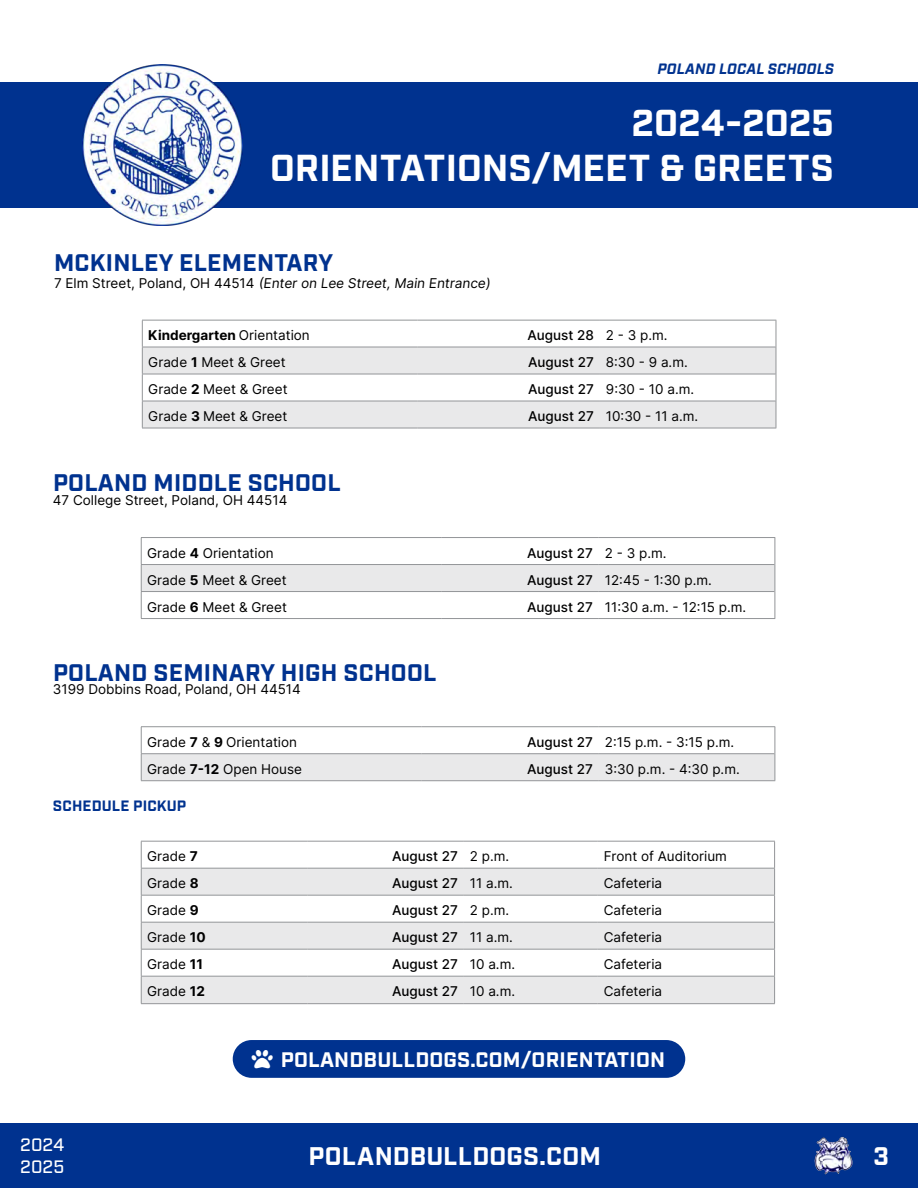
<style>
.page{position:relative;width:918px;height:1188px;background:#fff}
.page>*{position:absolute;margin:0;border:0;box-sizing:border-box;transform-origin:0 0}
.Block_Title{font:700 37.5px "Industry";color:#fff}
.t1{font:700 25.5px "Industry";letter-spacing:.01em;color:#fff}
.Body_Topic_Header_Blue{font:700 24px "Industry";letter-spacing:.01em;color:#00328f}
.Body_Topic_Header_Blue-2{font:700 21px "Industry";letter-spacing:.01em;color:#fff}
.t2{font:500 18px/21.6px "Industry";letter-spacing:.005em;color:#fff}
.t3{font:italic 700 15px "Industry";letter-spacing:.01em;color:#00328f}
.Body_Topic_Header_Blue-3{font:700 15px "Industry";letter-spacing:.01em;color:#00328f}
.Table_Right{font:13.5px "Inter";color:#000}
.Table_Left{font:13.5px "Inter";color:#000}
.Table_Right-2{font:500 13.5px "Inter";color:#000}
.Body{font:13.5px "Inter";color:#000}
.Table_Left-2{font:700 13.5px "Inter";color:#000}
.s1{font-weight:400}
.s2{font-weight:700}
</style>
<div class="page">
<div style="left:0;top:1123px;width:918px;height:65px;background:#00328f"></div>
<img style="left:814px;top:1136px;width:39px;height:39px">
<div style="left:0;top:82px;width:918px;height:126px;background:#00328f"></div>
<img style="left:82px;top:65px;width:161px;height:161px">
<svg style="left:143px;top:348px;width:633px;height:80px;fill:#e9e9ea"></svg>
<hr style="left:142px;top:320px;width:275px;height:1px;background:#939598">
<hr style="left:417px;top:320px;width:183px;height:1px;background:#939598">
<hr style="left:600px;top:320px;width:176px;height:1px;background:#939598">
<hr style="left:142px;top:347px;width:275px;height:1px;background:#939598">
<hr style="left:417px;top:347px;width:183px;height:1px;background:#939598">
<hr style="left:600px;top:347px;width:176px;height:1px;background:#939598">
<hr style="left:142px;top:374px;width:275px;height:1px;background:#939598">
<hr style="left:417px;top:374px;width:183px;height:1px;background:#939598">
<hr style="left:600px;top:374px;width:176px;height:1px;background:#939598">
<hr style="left:142px;top:401px;width:275px;height:1px;background:#939598">
<svg style="left:142px;top:320px;width:1px;height:108px"></svg>
<hr style="left:417px;top:401px;width:183px;height:1px;background:#939598">
<hr style="left:600px;top:401px;width:176px;height:1px;background:#939598">
<hr style="left:142px;top:428px;width:275px;height:1px;background:#939598">
<hr style="left:417px;top:428px;width:183px;height:1px;background:#939598">
<hr style="left:600px;top:428px;width:176px;height:1px;background:#939598">
<svg style="left:776px;top:320px;width:1px;height:108px"></svg>
<hr style="left:141px;top:537px;width:300px;height:1px;background:#939598">
<hr style="left:441px;top:537px;width:158px;height:1px;background:#939598">
<hr style="left:599px;top:537px;width:176px;height:1px;background:#939598">
<svg style="left:141px;top:538px;width:635px;height:80px"></svg>
<hr style="left:441px;top:591px;width:158px;height:1px;background:#939598">
<hr style="left:599px;top:591px;width:176px;height:1px;background:#939598">
<hr style="left:141px;top:618px;width:300px;height:1px;background:#939598">
<hr style="left:441px;top:618px;width:158px;height:1px;background:#939598">
<hr style="left:599px;top:618px;width:176px;height:1px;background:#939598">
<svg style="left:141px;top:727px;width:635px;height:54px"></svg>
<hr style="left:141px;top:726px;width:281px;height:1px;background:#939598">
<hr style="left:422px;top:726px;width:177px;height:1px;background:#939598">
<hr style="left:599px;top:726px;width:176px;height:1px;background:#939598">
<svg style="left:142px;top:869px;width:632px;height:134px;fill:#e9e9ea"></svg>
<hr style="left:141px;top:841px;width:166px;height:1px;background:#939598">
<hr style="left:307px;top:841px;width:157px;height:1px;background:#939598">
<hr style="left:464px;top:841px;width:134px;height:1px;background:#939598">
<hr style="left:598px;top:841px;width:177px;height:1px;background:#939598">
<hr style="left:141px;top:868px;width:166px;height:1px;background:#939598">
<hr style="left:307px;top:868px;width:157px;height:1px;background:#939598">
<hr style="left:464px;top:868px;width:134px;height:1px;background:#939598">
<hr style="left:598px;top:868px;width:177px;height:1px;background:#939598">
<hr style="left:141px;top:895px;width:166px;height:1px;background:#939598">
<hr style="left:307px;top:895px;width:157px;height:1px;background:#939598">
<hr style="left:464px;top:895px;width:134px;height:1px;background:#939598">
<hr style="left:598px;top:895px;width:177px;height:1px;background:#939598">
<hr style="left:141px;top:922px;width:166px;height:1px;background:#939598">
<hr style="left:307px;top:922px;width:157px;height:1px;background:#939598">
<hr style="left:464px;top:922px;width:134px;height:1px;background:#939598">
<hr style="left:598px;top:922px;width:177px;height:1px;background:#939598">
<hr style="left:141px;top:949px;width:166px;height:1px;background:#939598">
<hr style="left:307px;top:949px;width:157px;height:1px;background:#939598">
<hr style="left:464px;top:949px;width:134px;height:1px;background:#939598">
<hr style="left:598px;top:949px;width:177px;height:1px;background:#939598">
<hr style="left:141px;top:976px;width:166px;height:1px;background:#939598">
<svg style="left:141px;top:841px;width:1px;height:162px"></svg>
<hr style="left:307px;top:976px;width:157px;height:1px;background:#939598">
<hr style="left:464px;top:976px;width:134px;height:1px;background:#939598">
<hr style="left:598px;top:976px;width:177px;height:1px;background:#939598">
<svg style="left:774px;top:841px;width:1px;height:162px"></svg>
<hr style="left:141px;top:1003px;width:166px;height:1px;background:#939598">
<hr style="left:307px;top:1003px;width:157px;height:1px;background:#939598">
<hr style="left:464px;top:1003px;width:134px;height:1px;background:#939598">
<hr style="left:598px;top:1003px;width:177px;height:1px;background:#939598">
<div style="left:233px;top:1040px;width:452px;height:38px;background:#00328f;border-radius:19px"></div>
<p class="t3" style="left:658px;top:59px;width:178px">POLAND LOCAL SCHOOLS</p>
<h2 class="Block_Title" style="left:631px;top:101px;width:204px">2024-2025</h2>
<h2 class="Block_Title" style="left:270px;top:146px;width:565px">ORIENTATIONS/MEET &amp; GREETS</h2>
<h2 class="Body_Topic_Header_Blue" style="left:54px;top:248px;width:280px">MCKINLEY ELEMENTARY</h2>
<p class="Body" style="left:54px;top:273px;width:440px">7 E l m St re et , P o l a n d , O H 4 4 5 1 4 (Enter on Lee Street, Main Entrance)</p>
<p class="Table_Left-2" style="left:148px;top:325px;width:163px">Kindergarten <span class="s1">Orientation</span></p>
<p class="Table_Right-2" style="left:527px;top:325px;width:68px">August 28</p>
<p class="Table_Right" style="left:606px;top:325px;width:63px">2 - 3 p.m.</p>
<p class="Table_Left" style="left:148px;top:352px;width:139px">Grade <span class="s2">1</span> Meet &amp; Greet</p>
<p class="Table_Right-2" style="left:528px;top:352px;width:67px">August 27</p>
<p class="Table_Left" style="left:606px;top:352px;width:83px">8:30 - 9 a.m.</p>
<p class="Table_Left" style="left:148px;top:379px;width:141px">Grade <span class="s2">2</span> Meet &amp; Greet</p>
<p class="Table_Right-2" style="left:528px;top:379px;width:67px">August 27</p>
<p class="Table_Right" style="left:606px;top:379px;width:90px">9:30 - 10 a.m.</p>
<p class="Table_Left" style="left:148px;top:406px;width:141px">Grade <span class="s2">3</span> Meet &amp; Greet</p>
<p class="Table_Right-2" style="left:528px;top:406px;width:67px">August 27</p>
<p class="Table_Right" style="left:606px;top:406px;width:94px">10:30 - 11 a.m.</p>
<h2 class="Body_Topic_Header_Blue" style="left:53px;top:468px;width:289px">POLAND MIDDLE SCHOOL</h2>
<p class="Body" style="left:53px;top:490px;width:236px">47 College Street, Poland, OH 44514</p>
<p class="Table_Left" style="left:147px;top:543px;width:128px">Grade <span class="s2">4</span> Orientation</p>
<p class="Table_Right-2" style="left:527px;top:543px;width:67px">August 27</p>
<p class="Table_Right" style="left:605px;top:543px;width:63px">2 - 3 p.m.</p>
<p class="Table_Left" style="left:147px;top:570px;width:141px">Grade <span class="s2">5</span> Meet &amp; Greet</p>
<p class="Table_Right-2" style="left:527px;top:570px;width:67px">August 27</p>
<p class="Table_Right" style="left:605px;top:570px;width:109px">12:45 - 1:30 p.m.</p>
<p class="Table_Left" style="left:147px;top:597px;width:141px">Grade <span class="s2">6</span> Meet &amp; Greet</p>
<p class="Table_Right-2" style="left:527px;top:597px;width:67px">August 27</p>
<p class="Table_Right" style="left:605px;top:597px;width:143px">11:30 a.m. - 12:15 p.m.</p>
<h2 class="Body_Topic_Header_Blue" style="left:53px;top:658px;width:385px">POLAND SEMINARY HIGH SCHOOL</h2>
<p class="Body" style="left:53px;top:679px;width:249px">3199 Dobbins Road, Poland, OH 44514</p>
<p class="Table_Left" style="left:147px;top:732px;width:151px">Grade <span class="s2">7</span> &amp; <span class="s2">9</span> Orientation</p>
<p class="Table_Right-2" style="left:527px;top:732px;width:67px">August 27</p>
<p class="Table_Right" style="left:605px;top:732px;width:131px">2:15 p.m. - 3:15 p.m.</p>
<p class="Table_Left" style="left:147px;top:759px;width:156px">Grade <span class="s2">7-12</span> Open House</p>
<p class="Table_Right-2" style="left:527px;top:759px;width:67px">August 27</p>
<p class="Table_Right" style="left:605px;top:759px;width:136px">3:30 p.m. - 4:30 p.m.</p>
<h2 class="Body_Topic_Header_Blue-3" style="left:53px;top:797px;width:135px">SCHEDULE PICKUP</h2>
<p class="Table_Left" style="left:147px;top:846px;width:52px">Grade <span class="s2">7</span></p>
<p class="Table_Right-2" style="left:392px;top:846px;width:67px">August 27</p>
<p class="Table_Right" style="left:470px;top:846px;width:41px">2 p.m.</p>
<p class="Table_Right" style="left:604px;top:846px;width:125px">Front of Auditorium</p>
<p class="Table_Left" style="left:147px;top:873px;width:53px">Grade <span class="s2">8</span></p>
<p class="Table_Right-2" style="left:392px;top:873px;width:67px">August 27</p>
<p class="Table_Right" style="left:470px;top:873px;width:45px">11 a.m.</p>
<p class="Table_Right" style="left:604px;top:873px;width:60px">Cafeteria</p>
<p class="Table_Left" style="left:147px;top:900px;width:53px">Grade <span class="s2">9</span></p>
<p class="Table_Right-2" style="left:392px;top:900px;width:67px">August 27</p>
<p class="Table_Right" style="left:470px;top:900px;width:41px">2 p.m.</p>
<p class="Table_Right" style="left:604px;top:900px;width:60px">Cafeteria</p>
<p class="Table_Left" style="left:147px;top:927px;width:60px">Grade <span class="s2">10</span></p>
<p class="Table_Right-2" style="left:392px;top:927px;width:67px">August 27</p>
<p class="Table_Right" style="left:470px;top:927px;width:45px">11 a.m.</p>
<p class="Table_Right" style="left:604px;top:927px;width:60px">Cafeteria</p>
<p class="Table_Left" style="left:147px;top:954px;width:57px">Grade <span class="s2">11</span></p>
<p class="Table_Right-2" style="left:392px;top:954px;width:67px">August 27</p>
<p class="Table_Right" style="left:470px;top:954px;width:47px">10 a.m.</p>
<p class="Table_Right" style="left:604px;top:954px;width:60px">Cafeteria</p>
<p class="Table_Left" style="left:147px;top:982px;width:59px">Grade <span class="s2">12</span></p>
<p class="Table_Right-2" style="left:392px;top:982px;width:67px">August 27</p>
<p class="Table_Right" style="left:470px;top:982px;width:47px">10 a.m.</p>
<p class="Table_Right" style="left:604px;top:982px;width:60px">Cafeteria</p>
<h2 class="Body_Topic_Header_Blue-2" style="left:281px;top:1047px;width:386px">POLANDBULLDOGS.COM/ORIENTATION</h2>
<h3 class="t2" style="left:20px;top:1135px;width:46px">2024<br>2025</h3>
<h2 class="t1" style="left:873px;top:1141px;width:17px">3</h2>
<h2 class="t1" style="left:308px;top:1141px;width:294px">POLANDBULLDOGS.COM</h2>
</div>
